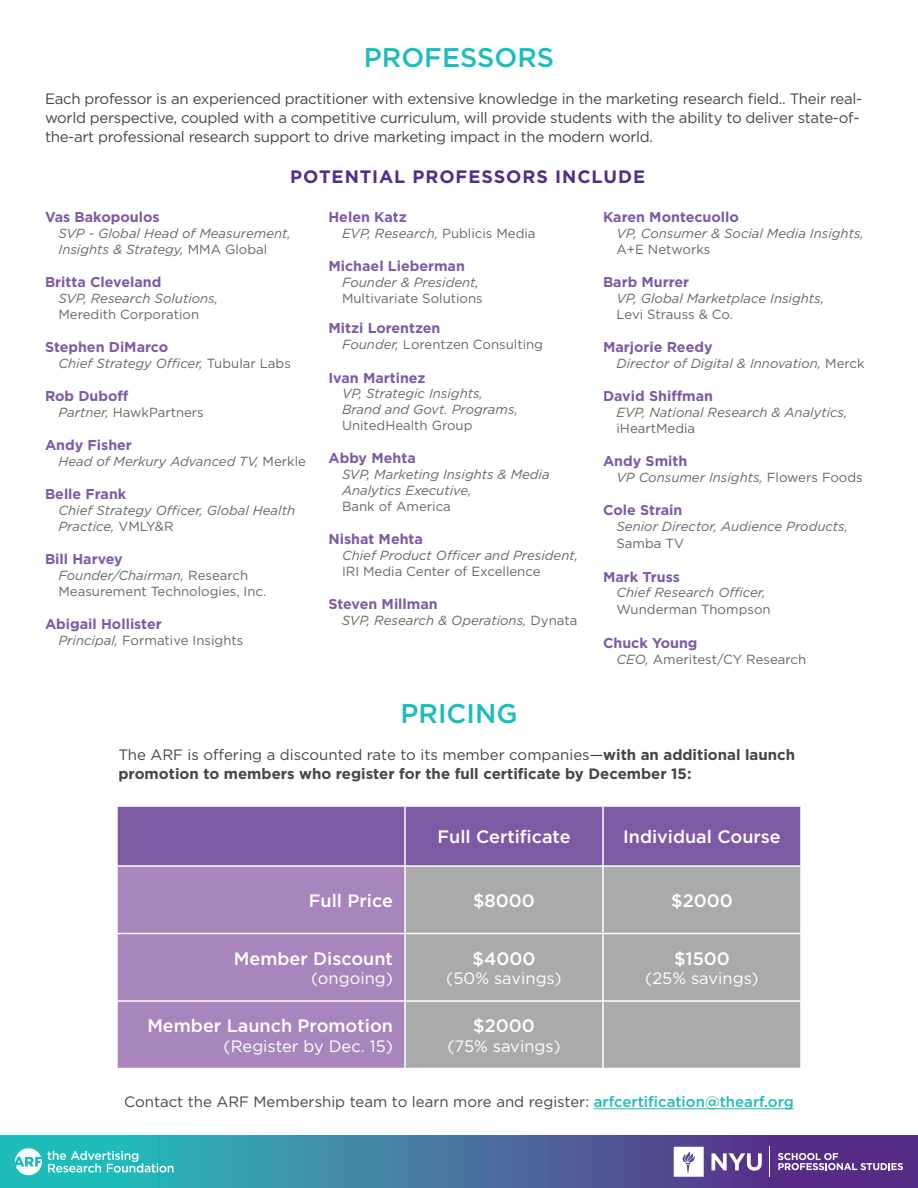
<style>
.page{position:relative;width:918px;height:1188px;background:#fff}
.page>*{position:absolute;margin:0;border:0;box-sizing:border-box;transform-origin:0 0}
.t1{font:500 27px "Gotham";color:#1dbcb8}
.t2{font:500 18px "Gotham";color:#fff}
.t3{font:700 18px "Gotham";letter-spacing:.05em;color:#562c87}
.t4{font:16.5px "Gotham";color:#fff}
.Body_Copy{font:15px/19px "Gotham";letter-spacing:-.02em;color:#464646}
.Body_Copy-2{font:700 15px/19px "Gotham";color:#464646}
.Body_Copy-3{font:15px "Gotham";color:#464646}
.t5{font:700 14.25px "Gotham";color:#7e5aa5}
.t6{font:italic 13.2px/15.9px "Gotham";color:#666}
.t7{font:13.2px/15.9px "Gotham";color:#666}
.s1{font-style:normal}
.s2{font-style:italic}
.s3{font-weight:400}
.s4{font-weight:500;color:#1dbcb8}
</style>
<div class="page">
<div style="left:0;top:1136px;width:918px;height:52px;background:linear-gradient(to right,#21cbbe,#631c82)"></div>
<svg style="left:15px;top:1148px;width:159px;height:27px;background:#5acbca"></svg>
<hr style="left:594px;top:1109px;width:200px;height:1px;background:#1dbcb8">
<svg style="left:118px;top:807px;width:682px;height:193px;background:#926fb0"></svg>
<div style="left:406px;top:867px;width:394px;height:201px;background:#aaa"></div>
<div style="left:117px;top:1001px;width:288px;height:68px;background:#a886bd"></div>
<hr style="left:404px;top:807px;width:2px;height:58px;background:#fff">
<hr style="left:602px;top:807px;width:2px;height:58px;background:#fff">
<hr style="left:116px;top:865px;width:289px;height:2px;background:#fff">
<hr style="left:405px;top:865px;width:198px;height:2px;background:#fff">
<hr style="left:404px;top:867px;width:2px;height:66px;background:#fff">
<hr style="left:603px;top:865px;width:199px;height:2px;background:#fff">
<hr style="left:602px;top:867px;width:2px;height:66px;background:#fff">
<hr style="left:116px;top:933px;width:289px;height:1px;background:#fff">
<hr style="left:405px;top:933px;width:198px;height:1px;background:#fff">
<hr style="left:404px;top:934px;width:2px;height:66px;background:#fff">
<hr style="left:603px;top:933px;width:199px;height:1px;background:#fff">
<hr style="left:602px;top:934px;width:2px;height:66px;background:#fff">
<hr style="left:116px;top:1000px;width:289px;height:2px;background:#fff">
<hr style="left:116px;top:1002px;width:2px;height:66px;background:#fff">
<hr style="left:405px;top:1000px;width:198px;height:2px;background:#fff">
<hr style="left:404px;top:1002px;width:2px;height:66px;background:#fff">
<hr style="left:603px;top:1000px;width:199px;height:2px;background:#fff">
<hr style="left:602px;top:1002px;width:2px;height:66px;background:#fff">
<hr style="left:116px;top:1068px;width:289px;height:1px;background:#fff">
<hr style="left:770px;top:1147px;width:1px;height:30px;background:#fff">
<svg style="left:712px;top:1153px;width:50px;height:18px"></svg>
<svg style="left:674px;top:1147px;width:30px;height:30px"></svg>
<svg style="left:778px;top:1153px;width:125px;height:17px"></svg>
<p class="t1" style="left:364px;top:39px;width:192px">PROFESSORS</p>
<p class="Body_Copy" style="left:45px;top:89px;width:819px">Each professor is an experienced practitioner with extensive knowledge in the marketing research field.. Their real&shy;world perspective, coupled with a competitive curriculum, will provide students with the ability to deliver state-of&shy;the-art professional research support to drive marketing impact in the modern world.</p>
<p class="t3" style="left:290px;top:165px;width:357px">POTENTIAL PROFESSORS INCLUDE</p>
<p class="t5" style="left:45px;top:208px;width:116px">Vas Bakopoulos</p>
<p class="t6" style="left:58px;top:225px;width:234px">SVP - Global Head of Measurement,<br>Insights &amp; Strategy, <span class="s1">MMA Global</span></p>
<p class="t5" style="left:45px;top:273px;width:118px">Britta Cleveland</p>
<p class="t6" style="left:58px;top:290px;width:161px">SVP, Research Solutions,<br><span class="s1">Meredith Corporation</span></p>
<p class="t5" style="left:45px;top:338px;width:125px">Stephen DiMarco</p>
<p class="t6" style="left:58px;top:355px;width:234px">Chief Strategy Officer, <span class="s1">Tubular Labs</span></p>
<p class="t5" style="left:45px;top:387px;width:85px">Rob Duboff</p>
<p class="t7" style="left:58px;top:404px;width:147px"><span class="s2">Partner,</span> HawkPartners</p>
<p class="t5" style="left:45px;top:436px;width:88px">Andy Fisher</p>
<p class="t6" style="left:58px;top:453px;width:249px">Head of Merkury Advanced TV, <span class="s1">Merkle</span></p>
<p class="t5" style="left:45px;top:485px;width:83px">Belle Frank</p>
<p class="t6" style="left:58px;top:502px;width:238px">Chief Strategy Officer, Global Health<br>Practice, <span class="s1">VMLY&amp;R</span></p>
<p class="t5" style="left:45px;top:550px;width:79px">Bill Harvey</p>
<p class="t7" style="left:58px;top:567px;width:209px"><span class="s2">Founder/Chairman,</span> Research<br>Measurement Technologies, Inc.</p>
<p class="t5" style="left:45px;top:615px;width:118px">Abigail Hollister</p>
<p class="t7" style="left:58px;top:632px;width:186px"><span class="s2">Principal,</span> Formative Insights</p>
<p class="t5" style="left:328px;top:208px;width:80px">Helen Katz</p>
<p class="t6" style="left:342px;top:225px;width:195px">EVP, Research, <span class="s1">Publicis Media</span></p>
<p class="t5" style="left:328px;top:257px;width:138px">Michael Lieberman</p>
<p class="t6" style="left:342px;top:274px;width:138px">Founder &amp; President,</p>
<p class="t7" style="left:342px;top:290px;width:142px">Multivariate Solutions</p>
<p class="t5" style="left:328px;top:319px;width:114px">Mitzi Lorentzen</p>
<p class="t7" style="left:342px;top:336px;width:203px"><span class="s2">Founder,</span> Lorentzen Consulting</p>
<p class="t5" style="left:328px;top:368px;width:98px">Ivan Martinez</p>
<p class="t6" style="left:342px;top:386px;width:178px">VP, Strategic Insights,<br>Brand and Govt. Programs,</p>
<p class="t7" style="left:342px;top:417px;width:132px">UnitedHealth Group</p>
<p class="t5" style="left:328px;top:449px;width:89px">Abby Mehta</p>
<p class="t6" style="left:342px;top:466px;width:209px">SVP, Marketing Insights &amp; Media<br>Analytics Executive,</p>
<p class="t7" style="left:342px;top:498px;width:110px">Bank of America</p>
<p class="t5" style="left:328px;top:530px;width:96px">Nishat Mehta</p>
<p class="t6" style="left:342px;top:547px;width:238px">Chief Product Officer and President,</p>
<p class="t7" style="left:342px;top:563px;width:200px">IRI Media Center of Excellence</p>
<p class="t5" style="left:328px;top:595px;width:111px">Steven Millman</p>
<p class="t6" style="left:342px;top:612px;width:237px">SVP, Research &amp; Operations, <span class="s1">Dynata</span></p>
<p class="t5" style="left:603px;top:208px;width:138px">Karen Montecuollo</p>
<p class="t6" style="left:616px;top:225px;width:249px">VP, Consumer &amp; Social Media Insights,</p>
<p class="t7" style="left:616px;top:241px;width:96px">A+E Networks</p>
<p class="t5" style="left:603px;top:273px;width:88px">Barb Murrer</p>
<p class="t6" style="left:616px;top:290px;width:209px">VP, Global Marketplace Insights,</p>
<p class="t7" style="left:616px;top:306px;width:118px">Levi Strauss &amp; Co.</p>
<p class="t5" style="left:603px;top:338px;width:111px">Marjorie Reedy</p>
<p class="t6" style="left:616px;top:355px;width:250px">Director of Digital &amp; Innovation, <span class="s1">Merck</span></p>
<p class="t5" style="left:603px;top:387px;width:112px">David Shiffman</p>
<p class="t6" style="left:616px;top:404px;width:233px">EVP, National Research &amp; Analytics,</p>
<p class="t7" style="left:616px;top:420px;width:80px">iHeartMedia</p>
<p class="t5" style="left:603px;top:452px;width:86px">Andy Smith</p>
<p class="t6" style="left:616px;top:469px;width:248px">VP Consumer Insights, <span class="s1">Flowers Foods</span></p>
<p class="t5" style="left:603px;top:501px;width:81px">Cole Strain</p>
<p class="t6" style="left:616px;top:518px;width:233px">Senior Director, Audience Products,</p>
<p class="t7" style="left:616px;top:535px;width:69px">Samba TV</p>
<p class="t5" style="left:603px;top:567px;width:78px">Mark Truss</p>
<p class="t6" style="left:616px;top:584px;width:150px">Chief Research Officer,</p>
<p class="t7" style="left:616px;top:602px;width:156px">Wunderman Thompson</p>
<p class="t5" style="left:603px;top:633px;width:96px">Chuck Young</p>
<p class="t7" style="left:616px;top:651px;width:191px"><span class="s2">CEO,</span> Ameritest/CY Research</p>
<p class="t1" style="left:400px;top:696px;width:119px">PRICING</p>
<p class="Body_Copy-2" style="left:118px;top:745px;width:678px"><span class="s3">The ARF is offering a discounted rate to its member companies—</span>with an additional launch promotion to members who register for the full certificate by December 15:</p>
<p class="t2" style="left:437px;top:825px;width:135px">Full Certificate</p>
<p class="t2" style="left:623px;top:825px;width:159px">Individual Course</p>
<p class="t2" style="left:309px;top:889px;width:86px">Full Price</p>
<p class="t2" style="left:473px;top:889px;width:63px">$8000</p>
<p class="t2" style="left:671px;top:889px;width:63px">$2000</p>
<p class="t2" style="left:234px;top:946px;width:161px">Member Discount</p>
<p class="t4" style="left:311px;top:968px;width:83px">(ongoing)</p>
<p class="t2" style="left:147px;top:1014px;width:247px">Member Launch Promotion</p>
<p class="t4" style="left:224px;top:1035px;width:171px">(Register by Dec. 15)</p>
<p class="t2" style="left:473px;top:946px;width:64px">$4000</p>
<p class="t4" style="left:446px;top:968px;width:117px">(50% savings)</p>
<p class="t2" style="left:473px;top:1014px;width:63px">$2000</p>
<p class="t4" style="left:447px;top:1035px;width:115px">(75% savings)</p>
<p class="t2" style="left:674px;top:946px;width:57px">$1500</p>
<p class="t4" style="left:645px;top:968px;width:115px">(25% savings)</p>
<p class="Body_Copy-3" style="left:124px;top:1092px;width:671px">Contact the ARF Membership team to learn more and register: <span class="s4">arfcertification@thearf.org</span></p>
</div>
